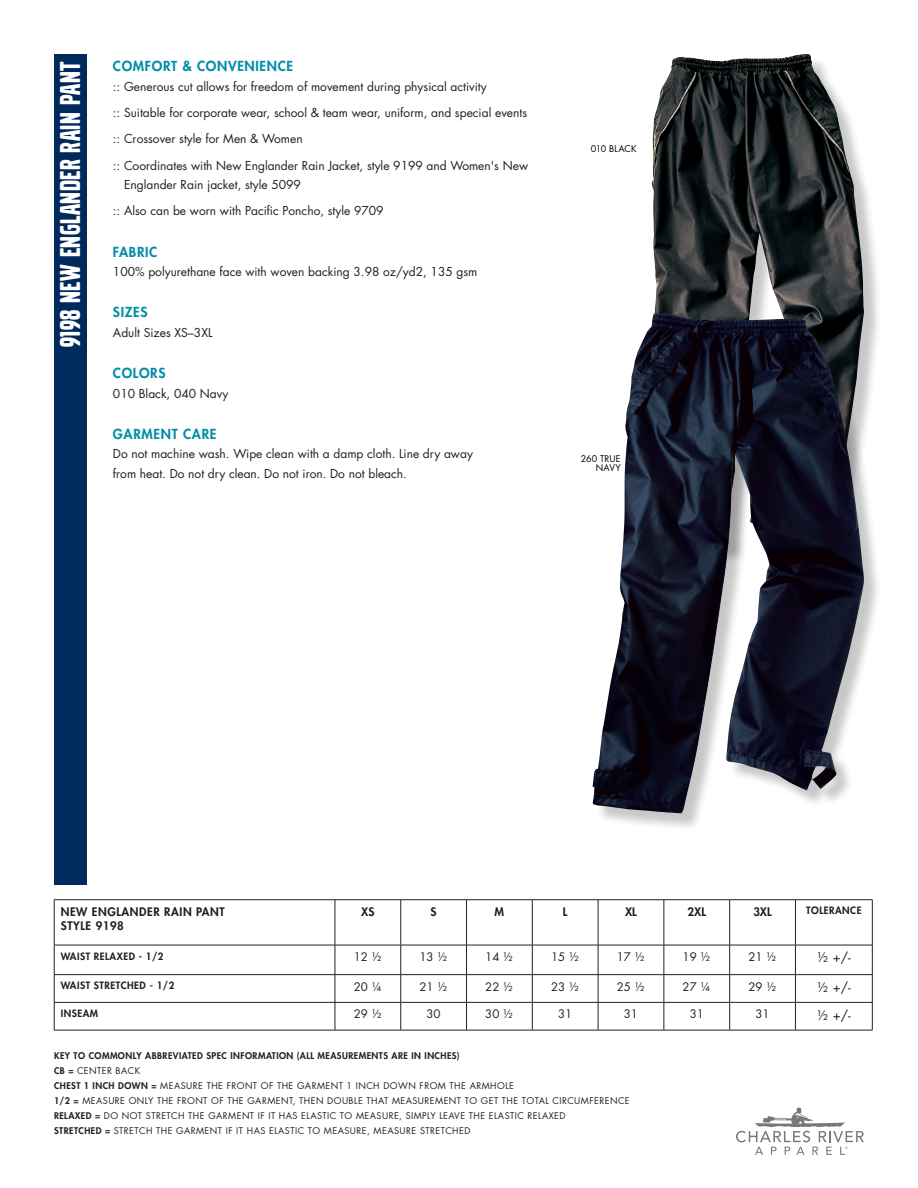
<style>
.page{position:relative;width:918px;height:1188px;background:#fff}
.page>*{position:absolute;margin:0;border:0;box-sizing:border-box;transform-origin:0 0}
.product_name{font:30px "Volvo Broad";letter-spacing:.02em;color:#fff}
.Section_Heading{font:800 13.5px "Futura Std";letter-spacing:.05em;color:#008da8}
.t1{font:12.9px "Futura Std";color:#231f20}
.Body_Text{font:12px/19.5px "Futura Std";color:#231f20}
.t2{font:11.55px "Futura Std";color:#231f20}
.t3{font:800 11.55px/13.8px "Futura Std";letter-spacing:.05em;color:#231f20}
.t4{font:800 9.9px "Futura Std";letter-spacing:.05em;color:#231f20}
.t5{font:9px/15px "Futura Std";letter-spacing:.05em;color:#231f20}
.Swatches-black_type{font:9px/9px "Futura Std";letter-spacing:.015em;color:#010209;text-align:right}
.s1{font-weight:800}
</style>
<div class="page">
<hr style="left:335px;top:900px;width:1px;height:45px;background:#231f20">
<hr style="left:400px;top:900px;width:1px;height:45px;background:#231f20">
<hr style="left:466px;top:900px;width:1px;height:45px;background:#231f20">
<hr style="left:532px;top:900px;width:1px;height:45px;background:#231f20">
<hr style="left:598px;top:900px;width:1px;height:45px;background:#231f20">
<hr style="left:664px;top:900px;width:1px;height:45px;background:#231f20">
<hr style="left:729px;top:900px;width:1px;height:45px;background:#231f20">
<hr style="left:795px;top:900px;width:1px;height:45px;background:#231f20">
<hr style="left:872px;top:900px;width:1px;height:45px;background:#231f20">
<svg style="left:335px;top:946px;width:1px;height:84px"></svg>
<svg style="left:400px;top:946px;width:1px;height:84px"></svg>
<svg style="left:466px;top:946px;width:1px;height:84px"></svg>
<svg style="left:532px;top:946px;width:1px;height:84px"></svg>
<svg style="left:598px;top:946px;width:1px;height:84px"></svg>
<svg style="left:664px;top:946px;width:1px;height:84px"></svg>
<svg style="left:729px;top:946px;width:1px;height:84px"></svg>
<svg style="left:795px;top:946px;width:1px;height:84px"></svg>
<svg style="left:872px;top:946px;width:1px;height:84px"></svg>
<hr style="left:54px;top:899px;width:281px;height:1px;background:#231f20">
<hr style="left:54px;top:900px;width:1px;height:45px;background:#231f20">
<hr style="left:335px;top:899px;width:66px;height:1px;background:#231f20">
<hr style="left:401px;top:899px;width:66px;height:1px;background:#231f20">
<hr style="left:467px;top:899px;width:65px;height:1px;background:#231f20">
<hr style="left:532px;top:899px;width:66px;height:1px;background:#231f20">
<hr style="left:598px;top:899px;width:66px;height:1px;background:#231f20">
<hr style="left:664px;top:899px;width:66px;height:1px;background:#231f20">
<hr style="left:730px;top:899px;width:65px;height:1px;background:#231f20">
<hr style="left:795px;top:899px;width:78px;height:1px;background:#231f20">
<hr style="left:54px;top:945px;width:281px;height:1px;background:#231f20">
<hr style="left:335px;top:945px;width:66px;height:1px;background:#231f20">
<hr style="left:401px;top:945px;width:66px;height:1px;background:#231f20">
<hr style="left:467px;top:945px;width:65px;height:1px;background:#231f20">
<hr style="left:532px;top:945px;width:66px;height:1px;background:#231f20">
<hr style="left:598px;top:945px;width:66px;height:1px;background:#231f20">
<hr style="left:664px;top:945px;width:66px;height:1px;background:#231f20">
<hr style="left:730px;top:945px;width:65px;height:1px;background:#231f20">
<hr style="left:795px;top:945px;width:78px;height:1px;background:#231f20">
<hr style="left:54px;top:974px;width:281px;height:1px;background:#231f20">
<hr style="left:335px;top:974px;width:66px;height:1px;background:#231f20">
<hr style="left:401px;top:974px;width:66px;height:1px;background:#231f20">
<hr style="left:467px;top:974px;width:65px;height:1px;background:#231f20">
<hr style="left:532px;top:974px;width:66px;height:1px;background:#231f20">
<hr style="left:598px;top:974px;width:66px;height:1px;background:#231f20">
<hr style="left:664px;top:974px;width:66px;height:1px;background:#231f20">
<hr style="left:730px;top:974px;width:65px;height:1px;background:#231f20">
<hr style="left:795px;top:974px;width:78px;height:1px;background:#231f20">
<hr style="left:54px;top:1002px;width:281px;height:1px;background:#231f20">
<svg style="left:54px;top:945px;width:1px;height:85px"></svg>
<hr style="left:335px;top:1002px;width:66px;height:1px;background:#231f20">
<hr style="left:401px;top:1002px;width:66px;height:1px;background:#231f20">
<hr style="left:467px;top:1002px;width:65px;height:1px;background:#231f20">
<hr style="left:532px;top:1002px;width:66px;height:1px;background:#231f20">
<hr style="left:598px;top:1002px;width:66px;height:1px;background:#231f20">
<hr style="left:664px;top:1002px;width:66px;height:1px;background:#231f20">
<hr style="left:730px;top:1002px;width:65px;height:1px;background:#231f20">
<hr style="left:795px;top:1002px;width:78px;height:1px;background:#231f20">
<hr style="left:54px;top:1030px;width:281px;height:1px;background:#231f20">
<hr style="left:335px;top:1030px;width:66px;height:1px;background:#231f20">
<hr style="left:401px;top:1030px;width:66px;height:1px;background:#231f20">
<hr style="left:467px;top:1030px;width:65px;height:1px;background:#231f20">
<hr style="left:532px;top:1030px;width:66px;height:1px;background:#231f20">
<hr style="left:598px;top:1030px;width:66px;height:1px;background:#231f20">
<hr style="left:664px;top:1030px;width:66px;height:1px;background:#231f20">
<hr style="left:730px;top:1030px;width:65px;height:1px;background:#231f20">
<hr style="left:795px;top:1030px;width:78px;height:1px;background:#231f20">
<div style="left:54px;top:54px;width:32px;height:831px;background:#00295c"></div>
<div style="left:644px;top:57px;width:239px;height:508px;background:#231f20;opacity:.25"></div>
<img style="left:660px;top:54px;width:146px;height:39px">
<div style="left:595px;top:316px;width:288px;height:516px;background:#231f20;opacity:.25"></div>
<img style="left:592px;top:313px;width:272px;height:500px">
<svg style="left:736px;top:1107px;width:128px;height:48px"></svg>
<p class="product_name" style="left:53px;top:347px;width:287px;rotate:-90deg">9198 NEW ENGLANDER RAIN PANT</p>
<p class="Section_Heading" style="left:113px;top:58px;width:182px">COMFORT &amp; CONVENIENCE</p>
<p class="Body_Text" style="left:113px;top:77px;width:375px">:: Generous cut allows for freedom of movement during physical activity</p>
<p class="Body_Text" style="left:113px;top:103px;width:416px">:: Suitable for corporate wear, school &amp; team wear, uniform, and special events</p>
<p class="Body_Text" style="left:113px;top:129px;width:191px">:: Crossover style for Men &amp; Women</p>
<p class="Body_Text" style="left:124px;top:156px;width:406px;text-indent:-11px">:: Coordinates with New Englander Rain Jacket, style 9199 and Women's New<br>Englander Rain jacket, style 5099</p>
<p class="Body_Text" style="left:113px;top:201px;width:272px">:: Also can be worn with Pacific Poncho, style 9709</p>
<p class="Section_Heading" style="left:113px;top:243px;width:46px">FABRIC</p>
<p class="Body_Text" style="left:113px;top:262px;width:366px">100% polyurethane face with woven backing 3.98 oz/yd2, 135 gsm</p>
<p class="Section_Heading" style="left:113px;top:304px;width:36px">SIZES</p>
<p class="Body_Text" style="left:113px;top:323px;width:101px">Adult Sizes XS–3XL</p>
<p class="Section_Heading" style="left:113px;top:365px;width:54px">COLORS</p>
<p class="Body_Text" style="left:113px;top:384px;width:117px">010 Black, 040 Navy</p>
<p class="Section_Heading" style="left:113px;top:425px;width:105px">GARMENT CARE</p>
<p class="Body_Text" style="left:113px;top:444px;width:362px">Do not machine wash. Wipe clean with a damp cloth. Line dry away from heat. Do not dry clean. Do not iron. Do not bleach.</p>
<p class="Swatches-black_type" style="left:591px;top:144px;width:47px">010 BLACK</p>
<p class="Swatches-black_type" style="left:581px;top:454px;width:41px">260 TRUE<br>NAVY</p>
<p class="t3" style="left:61px;top:905px;width:165px">NEW ENGLANDER RAIN PANT<br>STYLE 9198</p>
<p class="t3" style="left:361px;top:905px;width:15px">XS</p>
<p class="t3" style="left:431px;top:905px;width:8px">S</p>
<p class="t3" style="left:495px;top:905px;width:11px">M</p>
<p class="t3" style="left:563px;top:905px;width:6px">L</p>
<p class="t3" style="left:625px;top:905px;width:13px">XL</p>
<p class="t3" style="left:688px;top:905px;width:20px">2XL</p>
<p class="t3" style="left:753px;top:905px;width:20px">3XL</p>
<p class="t4" style="left:806px;top:905px;width:57px">TOLERANCE</p>
<p class="t4" style="left:61px;top:950px;width:104px">WAIST RELAXED - 1/2</p>
<p class="t2" style="left:354px;top:949px;width:30px">12 ½</p>
<p class="t2" style="left:419px;top:949px;width:30px">13 ½</p>
<p class="t2" style="left:485px;top:949px;width:30px">14 ½</p>
<p class="t2" style="left:551px;top:949px;width:30px">15 ½</p>
<p class="t2" style="left:617px;top:949px;width:30px">17 ½</p>
<p class="t2" style="left:683px;top:949px;width:30px">19 ½</p>
<p class="t2" style="left:748px;top:949px;width:30px">21 ½</p>
<p class="t1" style="left:817px;top:949px;width:36px">½ +/-</p>
<p class="t4" style="left:61px;top:979px;width:115px">WAIST STRETCHED - 1/2</p>
<p class="t2" style="left:354px;top:979px;width:30px">20 ¼</p>
<p class="t2" style="left:419px;top:979px;width:30px">21 ½</p>
<p class="t2" style="left:485px;top:979px;width:30px">22 ½</p>
<p class="t2" style="left:551px;top:979px;width:30px">23 ½</p>
<p class="t2" style="left:617px;top:979px;width:30px">25 ½</p>
<p class="t2" style="left:683px;top:979px;width:30px">27 ¼</p>
<p class="t2" style="left:748px;top:979px;width:30px">29 ½</p>
<p class="t1" style="left:817px;top:979px;width:36px">½ +/-</p>
<p class="t4" style="left:61px;top:1007px;width:39px">INSEAM</p>
<p class="t2" style="left:354px;top:1007px;width:30px">29 ½</p>
<p class="t2" style="left:427px;top:1007px;width:16px">30</p>
<p class="t2" style="left:485px;top:1007px;width:30px">30 ½</p>
<p class="t2" style="left:558px;top:1007px;width:16px">31</p>
<p class="t2" style="left:624px;top:1007px;width:16px">31</p>
<p class="t2" style="left:690px;top:1007px;width:16px">31</p>
<p class="t2" style="left:755px;top:1007px;width:16px">31</p>
<p class="t1" style="left:817px;top:1007px;width:36px">½ +/-</p>
<p class="t5" style="left:54px;top:1048px;width:577px"><span class="s1">KEY TO COMMONLY ABBREVIATED SPEC INFORMATION (ALL MEASUREMENTS ARE IN INCHES)<br>CB =</span> CENTER BACK<br><span class="s1">CHEST 1 INCH DOWN =</span> MEASURE THE FRONT OF THE GARMENT 1 INCH DOWN FROM THE ARMHOLE<br><span class="s1">1/2 =</span> MEASURE ONLY THE FRONT OF THE GARMENT, THEN DOUBLE THAT MEASUREMENT TO GET THE TOTAL CIRCUMFERENCE <span class="s1">RELAXED =</span> DO NOT STRETCH THE GARMENT IF IT HAS ELASTIC TO MEASURE, SIMPLY LEAVE THE ELASTIC RELAXED<br><span class="s1">STRETCHED =</span> STRETCH THE GARMENT IF IT HAS ELASTIC TO MEASURE, MEASURE STRETCHED</p>
</div>
